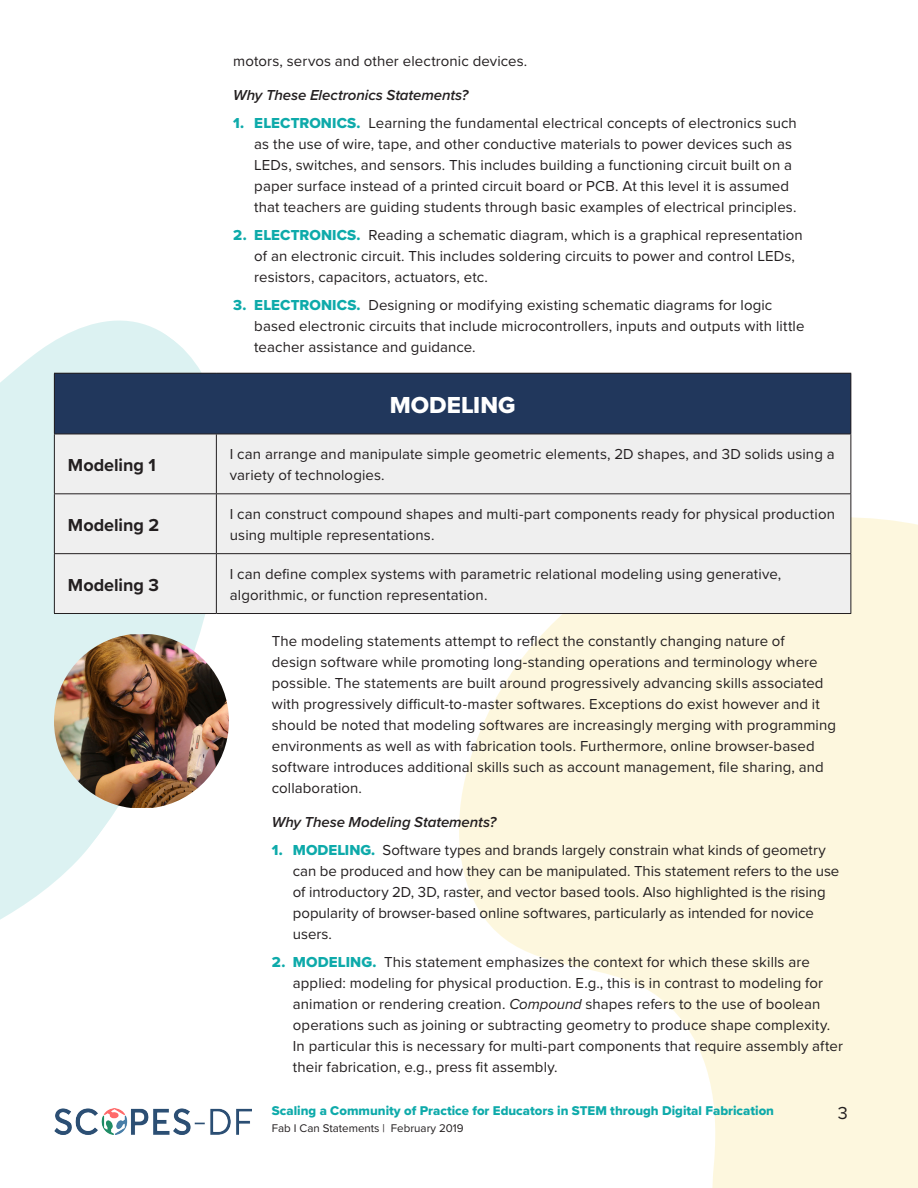
<style>
.page{position:relative;width:918px;height:1188px;background:#fff}
.page>*{position:absolute;margin:0;border:0;box-sizing:border-box;transform-origin:0 0}
.t1{font:24px "Proxima Nova Extrabld";color:#fff}
.t2{font:700 18px "Proxima Nova";color:#231f20}
.t3{font:18px "Proxima Nova";color:#231f20}
.t4{font:15px/21px "Proxima Nova";letter-spacing:.005em;color:#231f20}
.t5{font:italic 600 15px "Proxima Nova";letter-spacing:-.005em;color:#231f20}
.t6{font:13.2px "Proxima Nova Extrabld";color:#0eaaaa}
.t7{font:11.55px "Proxima Nova";color:#231f20}
.s1{font-family:"Proxima Nova Extrabld";color:#0eaaaa}
.s2{font-style:italic}
</style>
<div class="page">
<svg style="left:459px;top:517px;width:459px;height:671px;fill:#fdf7de"></svg>
<svg style="left:0;top:320px;width:224px;height:600px;fill:#dcf2f2"></svg>
<div style="left:54px;top:373px;width:797px;height:61px;background:#21375c"></div>
<div style="left:55px;top:435px;width:795px;height:178px;background:#efefef"></div>
<hr style="left:54px;top:373px;width:162px;height:1px;background:#231f20">
<hr style="left:54px;top:374px;width:1px;height:60px;background:#231f20">
<hr style="left:216px;top:373px;width:635px;height:1px;background:#231f20">
<hr style="left:850px;top:374px;width:1px;height:60px;background:#231f20">
<hr style="left:54px;top:434px;width:162px;height:1px;background:#231f20">
<hr style="left:54px;top:434px;width:1px;height:59px;background:#231f20">
<hr style="left:216px;top:434px;width:635px;height:1px;background:#231f20">
<hr style="left:216px;top:434px;width:1px;height:59px;background:#231f20">
<hr style="left:850px;top:434px;width:1px;height:59px;background:#231f20">
<hr style="left:54px;top:493px;width:162px;height:1px;background:#231f20">
<hr style="left:54px;top:494px;width:1px;height:59px;background:#231f20">
<hr style="left:216px;top:493px;width:635px;height:1px;background:#231f20">
<hr style="left:216px;top:494px;width:1px;height:59px;background:#231f20">
<hr style="left:850px;top:494px;width:1px;height:59px;background:#231f20">
<hr style="left:54px;top:553px;width:162px;height:1px;background:#231f20">
<hr style="left:54px;top:554px;width:1px;height:59px;background:#231f20">
<hr style="left:216px;top:553px;width:635px;height:1px;background:#231f20">
<hr style="left:216px;top:554px;width:1px;height:59px;background:#231f20">
<hr style="left:850px;top:554px;width:1px;height:59px;background:#231f20">
<hr style="left:54px;top:613px;width:162px;height:1px;background:#231f20">
<hr style="left:216px;top:613px;width:635px;height:1px;background:#231f20">
<img style="left:54px;top:1109px;width:197px;height:26px">
<img style="left:54px;top:634px;width:175px;height:174px">
<p class="t4" style="left:233px;top:50px;width:296px">motors, servos and other electronic devices.</p>
<p class="t5" style="left:233px;top:84px;width:237px">Why These Electronics Statements?</p>
<p class="t4" style="left:254px;top:112px;width:544px;text-indent:-21px"><span class="s1">1. ELECTRONICS.</span> Learning the fundamental electrical concepts of electronics such as the use of wire, tape, and other conductive materials to power devices such as LEDs, switches, and sensors. This includes building a functioning circuit built on a paper surface instead of a printed circuit board or PCB. At this level it is assumed that teachers are guiding students through basic examples of electrical principles.</p>
<p class="t4" style="left:254px;top:224px;width:550px;text-indent:-21px"><span class="s1">2. ELECTRONICS.</span> Reading a schematic diagram, which is a graphical representation of an electronic circuit. This includes soldering circuits to power and control LEDs, resistors, capacitors, actuators, etc.</p>
<p class="t4" style="left:254px;top:293px;width:552px;text-indent:-21px"><span class="s1">3. ELECTRONICS.</span> Designing or modifying existing schematic diagrams for logic based electronic circuits that include microcontrollers, inputs and outputs with little teacher assistance and guidance.</p>
<h1 class="t1" style="left:390px;top:387px;width:127px">MODELING</h1>
<p class="t2" style="left:68px;top:452px;width:90px">Modeling 1</p>
<p class="t4" style="left:230px;top:443px;width:606px">I can arrange and manipulate simple geometric elements, 2D shapes, and 3D solids using a variety of technologies.</p>
<p class="t2" style="left:68px;top:511px;width:93px">Modeling 2</p>
<p class="t4" style="left:230px;top:503px;width:607px">I can construct compound shapes and multi-part components ready for physical production using multiple representations.</p>
<p class="t2" style="left:68px;top:571px;width:93px">Modeling 3</p>
<p class="t4" style="left:230px;top:563px;width:553px">I can define complex systems with parametric relational modeling using generative, algorithmic, or function representation.</p>
<p class="t4" style="left:272px;top:629px;width:566px">The modeling statements attempt to reflect the constantly changing nature of<br>design software while promoting long-standing operations and terminology where possible. The statements are built around progressively advancing skills associated with progressively difficult-to-master softwares. Exceptions do exist however and it should be noted that modeling softwares are increasingly merging with programming environments as well as with fabrication tools. Furthermore, online browser-based software introduces additional skills such as account management, file sharing, and collaboration.</p>
<p class="t5" style="left:272px;top:811px;width:226px">Why These Modeling Statements?</p>
<p class="t4" style="left:293px;top:839px;width:548px;text-indent:-21px"><span class="s1">1. MODELING.</span> Software types and brands largely constrain what kinds of geometry can be produced and how they can be manipulated. This statement refers to the use of introductory 2D, 3D, raster, and vector based tools. Also highlighted is the rising popularity of browser-based online softwares, particularly as intended for novice users.</p>
<p class="t4" style="left:293px;top:950px;width:552px;text-indent:-21px"><span class="s1">2. MODELING.</span> This statement emphasizes the context for which these skills are applied: modeling for physical production. E.g., this is in contrast to modeling for animation or rendering creation. <span class="s2">Compound</span> shapes refers to the use of boolean operations such as joining or subtracting geometry to produce shape complexity.<br>In particular this is necessary for multi-part components that require assembly after their fabrication, e.g., press fit assembly.</p>
<p class="t6" style="left:272px;top:1101px;width:504px">Scaling a Community of Practice for Educators in STEM through Digital Fabrication</p>
<p class="t7" style="left:272px;top:1119px;width:193px">Fab I Can Statements | February 2019</p>
<p class="t3" style="left:838px;top:1100px;width:12px">3</p>
</div>
